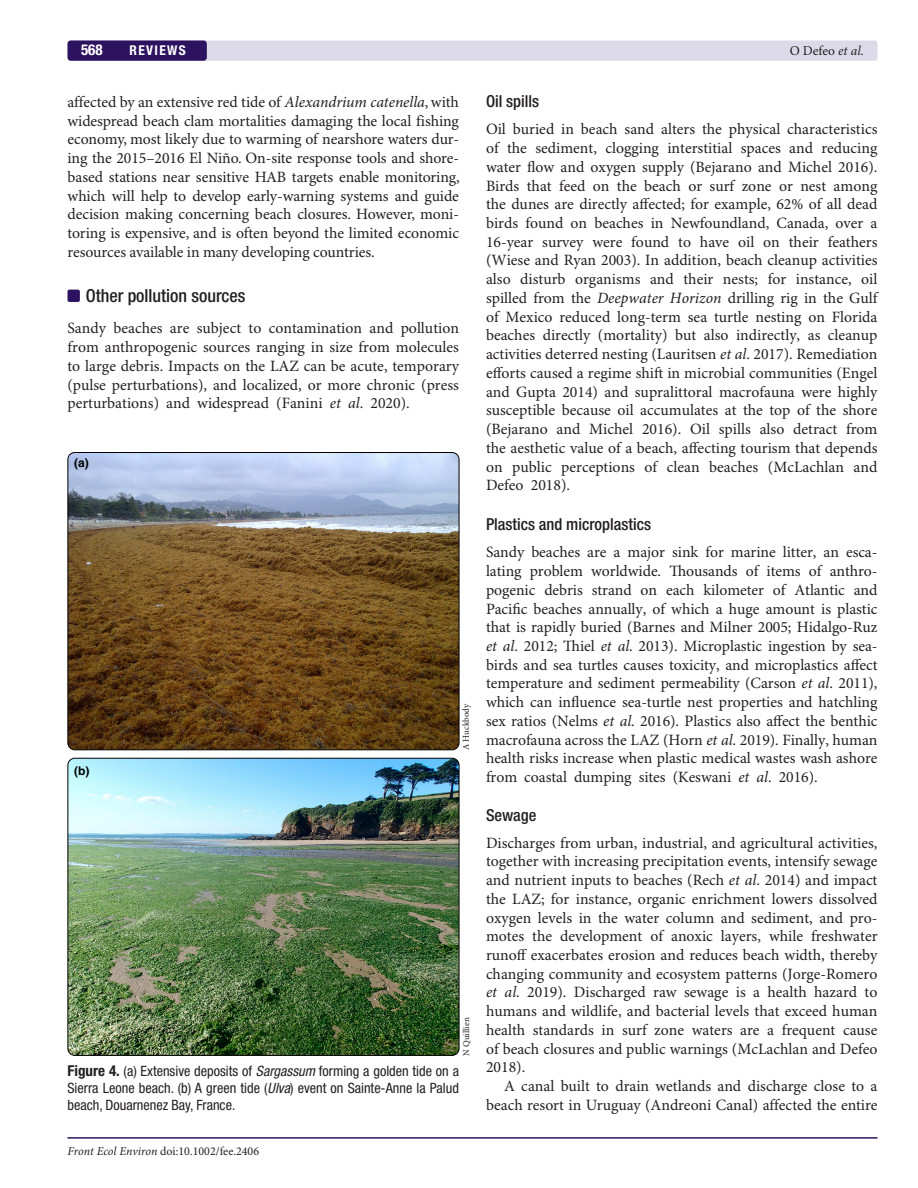
<style>
.page{position:relative;width:918px;height:1188px;background:#fff}
.page>*{position:absolute;margin:0;border:0;box-sizing:border-box;transform-origin:0 0}
.t1{font:500 condensed 18px "Helvetica Neue LT Std";color:#231f20}
.t2{font:500 condensed 16.5px "Helvetica Neue LT Std";color:#231f20}
.t3{font:15.75px/18.8px "Minion Pro";color:#231f20;text-align:justify}
.t4{font:700 condensed 15px "Helvetica Neue LT Std";color:#fff}
.t5{font:condensed 14.25px/17.2px "Helvetica Neue LT Std";color:#231f20;text-align:justify}
.t6{font:13.5px "Minion Pro";color:#231f20}
.t7{font:700 condensed 13.5px "Helvetica Neue LT Std";letter-spacing:.1em;color:#fff}
.t8{font:12px "Minion Pro";color:#231f20}
.t9{font:700 12px "Helvetica";color:#000}
.t10{font:9px "Minion Pro";color:#231f20}
.s1{font-style:italic}
.s2{font-weight:700;font-size:15px}
</style>
<div class="page">
<hr style="left:68px;top:1137px;width:810px;height:2px;background:#2d135f">
<div style="left:67px;top:40px;width:811px;height:21px;background:#dcdae8;border-radius:3px"></div>
<div style="left:67px;top:40px;width:140px;height:21px;background:#2d135f;border-radius:3px"></div>
<div style="left:67px;top:290px;width:13px;height:12px;background:#2d135f;border-radius:2px"></div>
<img style="left:68px;top:452px;width:391px;height:604px">
<p class="t4" style="left:81px;top:41px;width:23px">568</p>
<p class="t7" style="left:130px;top:42px;width:58px">REVIEWS</p>
<p class="t6" style="left:790px;top:43px;width:76px">O Defeo <span class="s1">et al.</span></p>
<p class="t3" style="left:67px;top:93px;width:394px">affected by an extensive red tide of <span class="s1">Alexandrium catenella</span>, with widespread beach clam mortalities damaging the local fishing economy, most likely due to warming of nearshore waters dur&shy;ing the 2015–2016 El Niño. On-site response tools and shore&shy;based stations near sensitive HAB targets enable monitoring, which will help to develop early-warning systems and guide decision making concerning beach closures. However, moni&shy;toring is expensive, and is often beyond the limited economic resources available in many developing countries.</p>
<p class="t1" style="left:86px;top:285px;width:161px">Other pollution sources</p>
<p class="t3" style="left:68px;top:320px;width:393px">Sandy beaches are subject to contamination and pollution from anthropogenic sources ranging in size from molecules to large debris. Impacts on the LAZ can be acute, temporary (pulse perturbations), and localized, or more chronic (press perturbations) and widespread (Fanini <span class="s1">et al</span>. 2020).</p>
<p class="t9" style="left:74px;top:455px;width:16px">(a)</p>
<p class="t9" style="left:74px;top:763px;width:17px">(b)</p>
<p class="t10" style="left:461px;top:750px;width:47px;rotate:-90deg">A Huckbody</p>
<p class="t10" style="left:461px;top:1056px;width:40px;rotate:-90deg">N Quillien</p>
<p class="t5" style="left:68px;top:1062px;width:393px"><span class="s2">Figure 4.</span> (a) Extensive deposits of <span class="s1">Sargassum</span> forming a golden tide on a Sierra Leone beach. (b) A green tide (<span class="s1">Ulva</span>) event on Sainte-Anne la Palud beach, Douarnenez Bay, France.</p>
<p class="t8" style="left:68px;top:1144px;width:193px"><span class="s1">Front Ecol Environ</span> doi:10.1002/fee.2406</p>
<p class="t2" style="left:486px;top:92px;width:55px">Oil spills</p>
<p class="t3" style="left:486px;top:121px;width:393px">Oil buried in beach sand alters the physical characteristics of the sediment, clogging interstitial spaces and reducing water flow and oxygen supply (Bejarano and Michel 2016).<br>Birds that feed on the beach or surf zone or nest among the dunes are directly affected; for example, 62% of all dead birds found on beaches in Newfoundland, Canada, over a 16-year survey were found to have oil on their feathers (Wiese and Ryan 2003). In addition, beach cleanup activities also disturb organisms and their nests; for instance, oil spilled from the <span class="s1">Deepwater Horizon</span> drilling rig in the Gulf of Mexico reduced long-term sea turtle nesting on Florida beaches directly (mortality) but also indirectly, as cleanup activities deterred nesting (Lauritsen <span class="s1">et al</span>. 2017). Remediation efforts caused a regime shift in microbial communities (Engel and Gupta 2014) and supralittoral macrofauna were highly susceptible because oil accumulates at the top of the shore (Bejarano and Michel 2016). Oil spills also detract from the aesthetic value of a beach, affecting tourism that depends on public perceptions of clean beaches (McLachlan and Defeo 2018).</p>
<p class="t2" style="left:486px;top:515px;width:167px">Plastics and microplastics</p>
<p class="t3" style="left:486px;top:544px;width:393px">Sandy beaches are a major sink for marine litter, an esca&shy;lating problem worldwide. Thousands of items of anthro&shy;pogenic debris strand on each kilometer of Atlantic and Pacific beaches annually, of which a huge amount is plastic that is rapidly buried (Barnes and Milner 2005; Hidalgo-Ruz <span class="s1">et al</span>. 2012; Thiel <span class="s1">et al</span>. 2013). Microplastic ingestion by sea&shy;birds and sea turtles causes toxicity, and microplastics affect temperature and sediment permeability (Carson <span class="s1">et al</span>. 2011), which can influence sea-turtle nest properties and hatchling sex ratios (Nelms <span class="s1">et al</span>. 2016). Plastics also affect the benthic macrofauna across the LAZ (Horn <span class="s1">et al</span>. 2019). Finally, human health risks increase when plastic medical wastes wash ashore from coastal dumping sites (Keswani <span class="s1">et al</span>. 2016).</p>
<p class="t2" style="left:486px;top:805px;width:52px">Sewage</p>
<p class="t3" style="left:486px;top:834px;width:393px">Discharges from urban, industrial, and agricultural activities, together with increasing precipitation events, intensify sewage and nutrient inputs to beaches (Rech <span class="s1">et al</span>. 2014) and impact the LAZ; for instance, organic enrichment lowers dissolved oxygen levels in the water column and sediment, and pro&shy;motes the development of anoxic layers, while freshwater runoff exacerbates erosion and reduces beach width, thereby changing community and ecosystem patterns (Jorge-Romero <span class="s1">et al</span>. 2019). Discharged raw sewage is a health hazard to humans and wildlife, and bacterial levels that exceed human health standards in surf zone waters are a frequent cause of beach closures and public warnings (McLachlan and Defeo 2018).</p>
<p class="t3" style="left:486px;top:1077px;width:393px;text-align:right">A canal built to drain wetlands and discharge close to a beach resort in Uruguay (Andreoni Canal) affected the entire</p>
</div>
